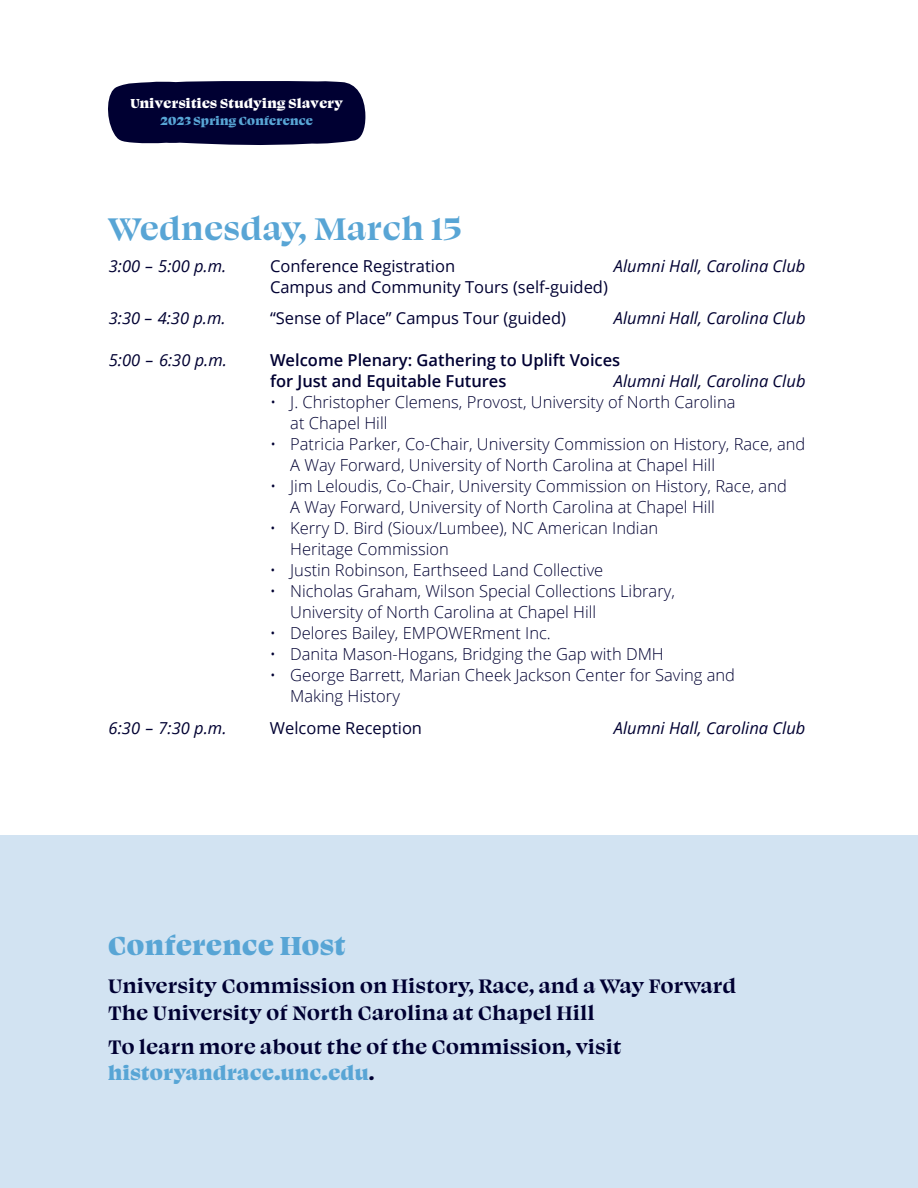
<style>
.page{position:relative;width:918px;height:1188px;background:#fff}
.page>*{position:absolute;margin:0;border:0;box-sizing:border-box;transform-origin:0 0}
.t1{font:700 36px "Swear Display";letter-spacing:.025em;color:#58a5d5}
.t2{font:900 30px "Swear Display";letter-spacing:.025em;color:#58a5d5}
.t3{font:700 22.5px/27px "Swear Display";letter-spacing:.025em;color:#000032}
.t4{font:300 16.5px/21px "Open Sans";color:#000032}
.t5{font:italic 16.5px "Open Sans";color:#000032}
.t6{font:16.5px "Open Sans";color:#000032}
.t7{font:600 16.5px/21px "Open Sans";color:#000032}
.t8{font:900 15px "Swear Display";letter-spacing:.025em;color:#fff}
.t9{font:900 13.5px "Swear Display";letter-spacing:.02em;color:#58a5d5}
.s1{font-weight:900;color:#58a5d5}
</style>
<div class="page">
<svg style="left:108px;top:81px;width:258px;height:64px;background:#10103f"></svg>
<div style="left:0;top:836px;width:918px;height:352px;background:#d2e3f2"></div>
<p class="t8" style="left:130px;top:94px;width:214px">Universities Studying Slavery</p>
<p class="t9" style="left:161px;top:111px;width:154px">2023 Spring Conference</p>
<h1 class="t1" style="left:108px;top:205px;width:355px">Wednesday, March 15</h1>
<p class="t5" style="left:109px;top:254px;width:119px">3:00 – 5:00 p.m.</p>
<p class="t6" style="left:270px;top:254px;width:187px">Conference Registration</p>
<p class="t5" style="left:614px;top:254px;width:193px">Alumni Hall, Carolina Club</p>
<p class="t6" style="left:270px;top:275px;width:339px">Campus and Community Tours (self-guided)</p>
<p class="t5" style="left:109px;top:307px;width:118px">3:30 – 4:30 p.m.</p>
<p class="t6" style="left:270px;top:307px;width:298px">“Sense of Place” Campus Tour (guided)</p>
<p class="t5" style="left:614px;top:307px;width:193px">Alumni Hall, Carolina Club</p>
<p class="t5" style="left:109px;top:349px;width:120px">5:00 – 6:30 p.m.</p>
<p class="t7" style="left:270px;top:349px;width:352px">Welcome Plenary: Gathering to Uplift Voices for Just and Equitable Futures</p>
<p class="t5" style="left:614px;top:370px;width:193px">Alumni Hall, Carolina Club</p>
<p class="t4" style="left:290px;top:391px;width:447px;text-indent:-20px">• J. Christopher Clemens, Provost, University of North Carolina at Chapel Hill</p>
<p class="t4" style="left:290px;top:433px;width:517px;text-indent:-20px">• Patricia Parker, Co-Chair, University Commission on History, Race, and<br>A Way Forward, University of North Carolina at Chapel Hill</p>
<p class="t4" style="left:290px;top:475px;width:498px;text-indent:-20px">• Jim Leloudis, Co-Chair, University Commission on History, Race, and<br>A Way Forward, University of North Carolina at Chapel Hill</p>
<p class="t4" style="left:290px;top:517px;width:369px;text-indent:-20px">• Kerry D. Bird (Sioux/Lumbee), NC American Indian<br>Heritage Commission</p>
<p class="t4" style="left:270px;top:559px;width:335px">• Justin Robinson, Earthseed Land Collective</p>
<p class="t4" style="left:290px;top:580px;width:386px;text-indent:-20px">• Nicholas Graham, Wilson Special Collections Library,<br>University of North Carolina at Chapel Hill</p>
<p class="t4" style="left:270px;top:622px;width:282px">• Delores Bailey, EMPOWERment Inc.</p>
<p class="t4" style="left:270px;top:643px;width:395px">• Danita Mason-Hogans, Bridging the Gap with DMH</p>
<p class="t4" style="left:290px;top:664px;width:446px;text-indent:-20px">• George Barrett, Marian Cheek Jackson Center for Saving and<br>Making History</p>
<p class="t5" style="left:109px;top:717px;width:119px">6:30 – 7:30 p.m.</p>
<p class="t6" style="left:270px;top:717px;width:154px">Welcome Reception</p>
<p class="t5" style="left:614px;top:717px;width:193px">Alumni Hall, Carolina Club</p>
<h2 class="t2" style="left:108px;top:926px;width:239px">Conference Host</h2>
<h3 class="t3" style="left:108px;top:971px;width:630px">University Commission on History, Race, and a Way Forward<br>The University of North Carolina at Chapel Hill</h3>
<h3 class="t3" style="left:108px;top:1033px;width:515px;line-height:25.5px">To learn more about the of the Commission, visit <span class="s1">historyandrace.unc.edu</span>.</h3>
</div>
